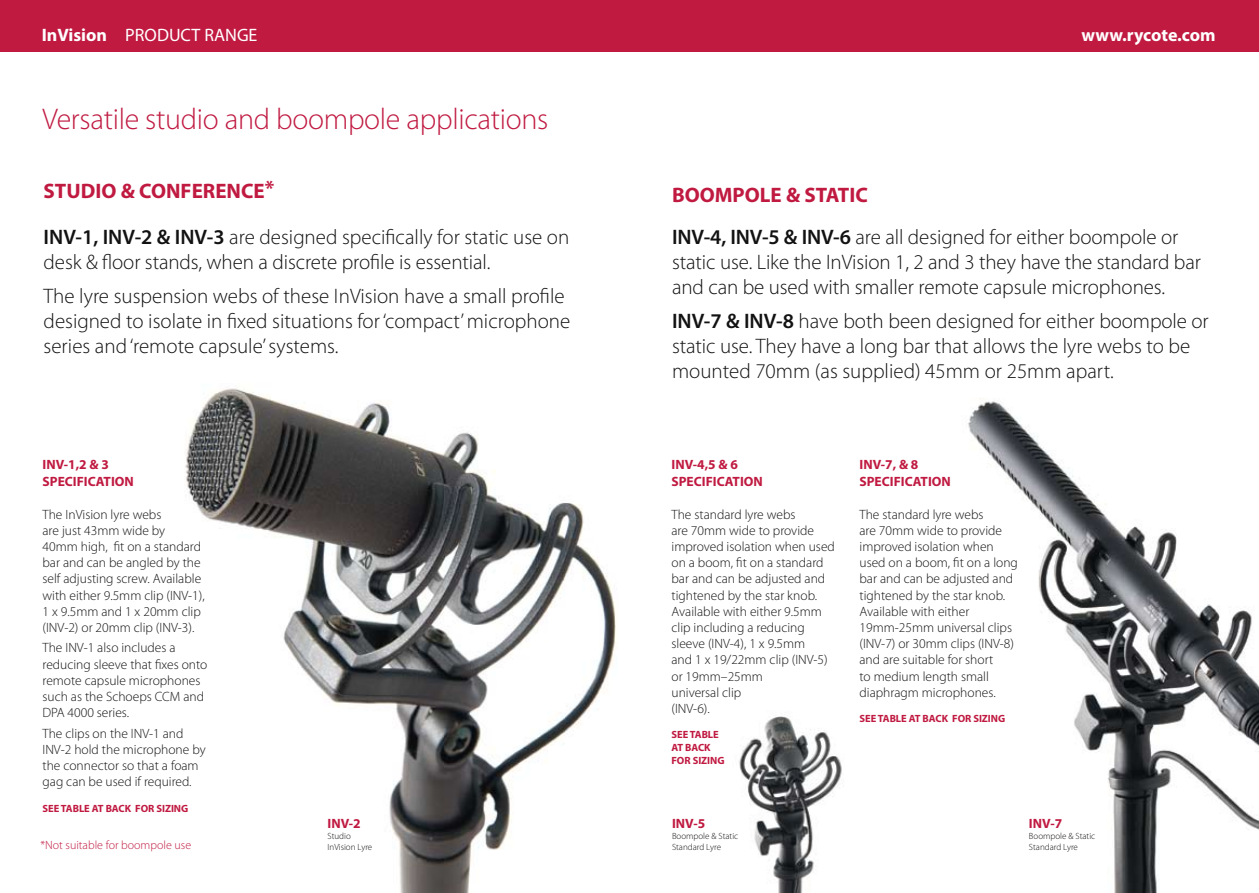
<style>
.page{position:relative;width:1259px;height:893px;background:#fff}
.page>*{position:absolute;margin:0;border:0;box-sizing:border-box;transform-origin:0 0}
.t1{font:300 30px "Myriad Pro";letter-spacing:-.01em;color:#c01a41}
.t2{font:300 21px/25.2px "Myriad Pro";color:#121212}
.t3{font:18px "Myriad Pro";color:#fff}
.t4{font:700 18px "Myriad Pro";color:#fff}
.t5{font:300 13.5px/16.2px "Myriad Pro";color:#121212}
.t6{font:700 13.5px/16.5px "Myriad Pro";color:#c01a41}
.t7{font:300 12px "Myriad Pro";color:#c01a41}
.t8{font:700 10.5px/12.6px "Myriad Pro";letter-spacing:-.005em;color:#c01a41}
.t9{font:300 9px/10.8px "Myriad Pro";color:#121212}
.s1{font-weight:700}
.s2{font-weight:700;color:#c01a41}
.s3{font-weight:600}
</style>
<div class="page">
<img style="left:739px;top:716px;width:103px;height:177px">
<img style="left:968px;top:398px;width:291px;height:495px">
<img style="left:185px;top:388px;width:431px;height:505px">
<div style="left:0;top:0;width:1259px;height:51px;background:#c01a41"></div>
<h3 class="t3" style="left:42px;top:24px;width:217px"><span class="s1">InVision</span> PRODUCT RANGE</h3>
<h3 class="t4" style="left:1081px;top:23px;width:136px">www.rycote.com</h3>
<h1 class="t1" style="left:43px;top:101px;width:507px">Versatile studio and boompole applications</h1>
<h2 class="t2" style="left:44px;top:168px;width:527px;line-height:45.6px"><span class="s2">STUDIO &amp; CONFERENCE*<br></span><span class="s3">INV-1, INV-2 &amp; INV-3</span> are designed specifically for static use on</h2>
<h2 class="t2" style="left:44px;top:245px;width:522px;line-height:33.8px">desk &amp; floor stands, when a discrete profile is essential.<br>The lyre suspension webs of these InVision have a small profile</h2>
<h2 class="t2" style="left:44px;top:308px;width:528px">designed to isolate in fixed situations for ‘compact’ microphone series and ‘remote capsule’ systems.</h2>
<p class="t6" style="left:43px;top:456px;width:93px">INV-1,2 &amp; 3<br>SPECIFICATION</p>
<p class="t5" style="left:43px;top:506px;width:164px">The InVision lyre webs<br>are just 43mm wide by<br>40mm high, fit on a standard bar and can be angled by the self adjusting screw. Available with either 9.5mm clip (INV-1),<br>1 x 9.5mm and 1 x 20mm clip (INV-2) or 20mm clip (INV-3).</p>
<p class="t5" style="left:43px;top:640px;width:166px">The INV-1 also includes a reducing sleeve that fixes onto remote capsule microphones such as the Schoeps CCM and<br>DPA 4000 series.</p>
<p class="t5" style="left:43px;top:725px;width:165px">The clips on the INV-1 and<br>INV-2 hold the microphone by the connector so that a foam gag can be used if required.</p>
<p class="t8" style="left:43px;top:801px;width:147px">SEE TABLE AT BACK FOR SIZING</p>
<p class="t7" style="left:40px;top:838px;width:152px">*Not suitable for boompole use</p>
<p class="t6" style="left:327px;top:815px;width:35px">INV-2</p>
<p class="t9" style="left:327px;top:831px;width:46px">Studio<br>InVision Lyre</p>
<h2 class="t2" style="left:672px;top:174px;width:508px;line-height:41.4px"><span class="s2">BOOMPOLE &amp; STATIC<br></span><span class="s3">INV-4, INV-5 &amp; INV-6</span> are all designed for either boompole or</h2>
<h2 class="t2" style="left:672px;top:249px;width:530px">static use. Like the InVision 1, 2 and 3 they have the standard bar and can be used with smaller remote capsule microphones.</h2>
<h2 class="t2" style="left:672px;top:308px;width:538px"><span class="s3">INV-7 &amp; INV-8</span> have both been designed for either boompole or static use. They have a long bar that allows the lyre webs to be mounted 70mm (as supplied) 45mm or 25mm apart.</h2>
<p class="t6" style="left:671px;top:456px;width:93px">INV-4,5 &amp; 6<br>SPECIFICATION</p>
<p class="t5" style="left:671px;top:506px;width:165px">The standard lyre webs<br>are 70mm wide to provide improved isolation when used on a boom, fit on a standard bar and can be adjusted and tightened by the star knob.<br>Available with either 9.5mm clip including a reducing sleeve (INV-4), 1 x 9.5mm<br>and 1 x 19/22mm clip (INV-5) or 19mm–25mm<br>universal clip<br>(INV-6).</p>
<p class="t8" style="left:671px;top:728px;width:55px">SEE TABLE<br>AT BACK<br>FOR SIZING</p>
<p class="t6" style="left:672px;top:815px;width:35px">INV-5</p>
<p class="t9" style="left:672px;top:831px;width:68px">Boompole &amp; Static<br>Standard Lyre</p>
<p class="t6" style="left:859px;top:456px;width:93px">INV-7, &amp; 8<br>SPECIFICATION</p>
<p class="t5" style="left:859px;top:506px;width:160px">The standard lyre webs<br>are 70mm wide to provide improved isolation when used on a boom, fit on a long bar and can be adjusted and tightened by the star knob.<br>Available with either<br>19mm-25mm universal clips (INV-7) or 30mm clips (INV-8) and are suitable for short<br>to medium length small diaphragm microphones.</p>
<p class="t8" style="left:859px;top:712px;width:147px">SEE TABLE AT BACK FOR SIZING</p>
<p class="t6" style="left:1029px;top:815px;width:35px">INV-7</p>
<p class="t9" style="left:1029px;top:830px;width:68px">Boompole &amp; Static<br>Standard Lyre</p>
</div>
